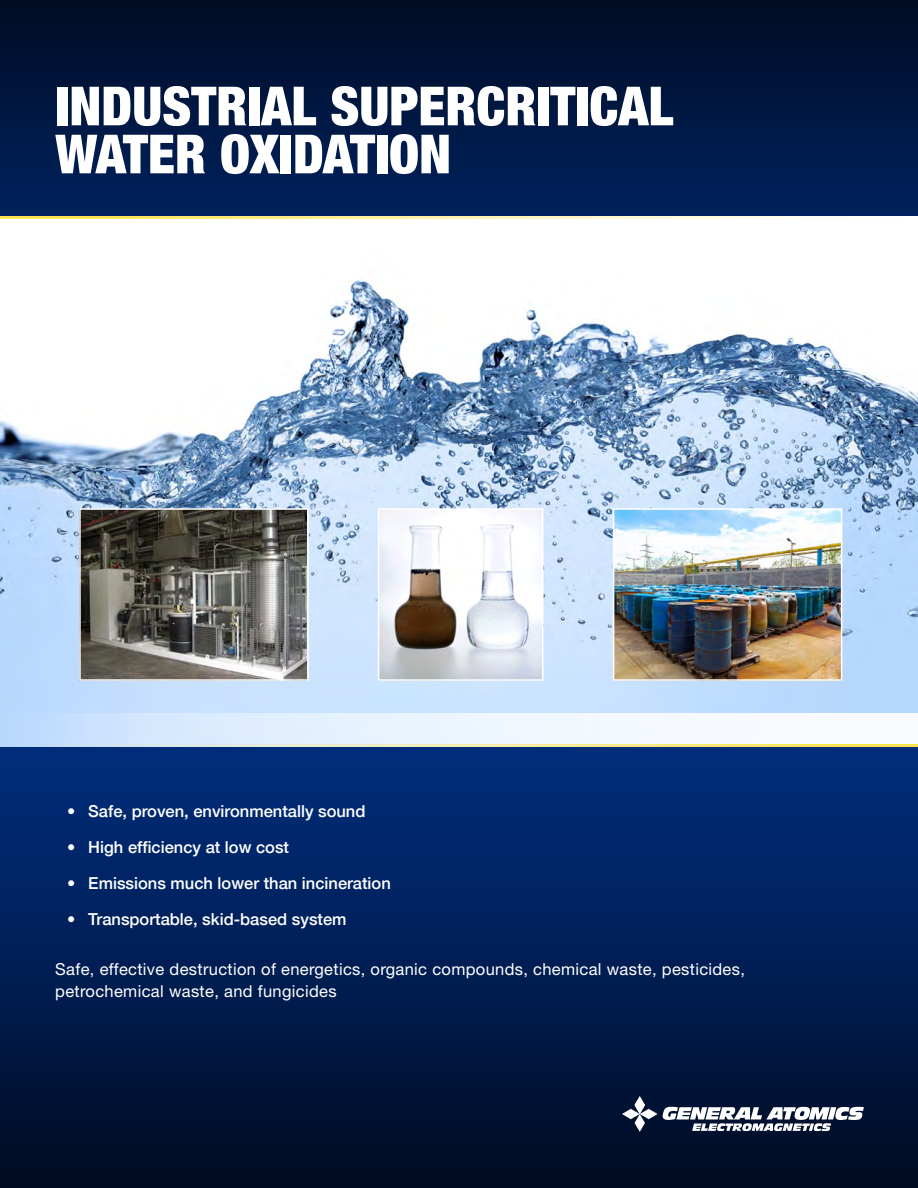
<style>
.page{position:relative;width:918px;height:1188px;background:#fff}
.page>*{position:absolute;margin:0;border:0;box-sizing:border-box;transform-origin:0 0}
.Standard_Title_-_Cov{font:900 condensed 54px/48px "Helvetica Neue";color:#fff}
.t1{font:500 16.5px "Helvetica Neue";color:#fff}
.Body_-_Cover{font:16.5px/22.5px "Helvetica Neue";letter-spacing:.02em;color:#fff}
</style>
<div class="page">
<img style="left:0;top:280px;width:918px;height:434px">
<img style="left:82px;top:511px;width:224px;height:167px">
<div style="left:79px;top:508px;width:230px;height:173px;border:2px solid #fff"></div>
<img style="left:616px;top:511px;width:223px;height:167px">
<div style="left:613px;top:508px;width:229px;height:173px;border:2px solid #fff"></div>
<img style="left:381px;top:511px;width:159px;height:167px">
<div style="left:378px;top:508px;width:165px;height:173px;border:2px solid #fff"></div>
<svg style="left:0;top:714px;width:654px;height:30px"></svg>
<svg style="left:0;top:744px;width:918px;height:3px"></svg>
<svg style="left:0;top:216px;width:825px;height:3px"></svg>
<div style="left:0;top:0;width:918px;height:216px;background:linear-gradient(to bottom,#000c23,#00215d)"></div>
<div style="left:0;top:747px;width:918px;height:441px;background:linear-gradient(to bottom,#002e80,#000c23)"></div>
<svg style="left:622px;top:1096px;width:243px;height:36px"></svg>
<p class="Standard_Title_-_Cov" style="left:55px;top:81px;width:620px">INDUSTRIAL SUPERCRITICAL<br>WATER OXIDATION</p>
<p class="t1" style="left:67px;top:802px;width:300px">• Safe, proven, environmentally sound</p>
<p class="t1" style="left:67px;top:838px;width:223px">• High efficiency at low cost</p>
<p class="t1" style="left:67px;top:874px;width:325px">• Emissions much lower than incineration</p>
<p class="t1" style="left:67px;top:910px;width:281px">• Transportable, skid-based system</p>
<p class="Body_-_Cover" style="left:55px;top:958px;width:691px">Safe, effective destruction of energetics, organic compounds, chemical waste, pesticides, petrochemical waste, and fungicides</p>
</div>
